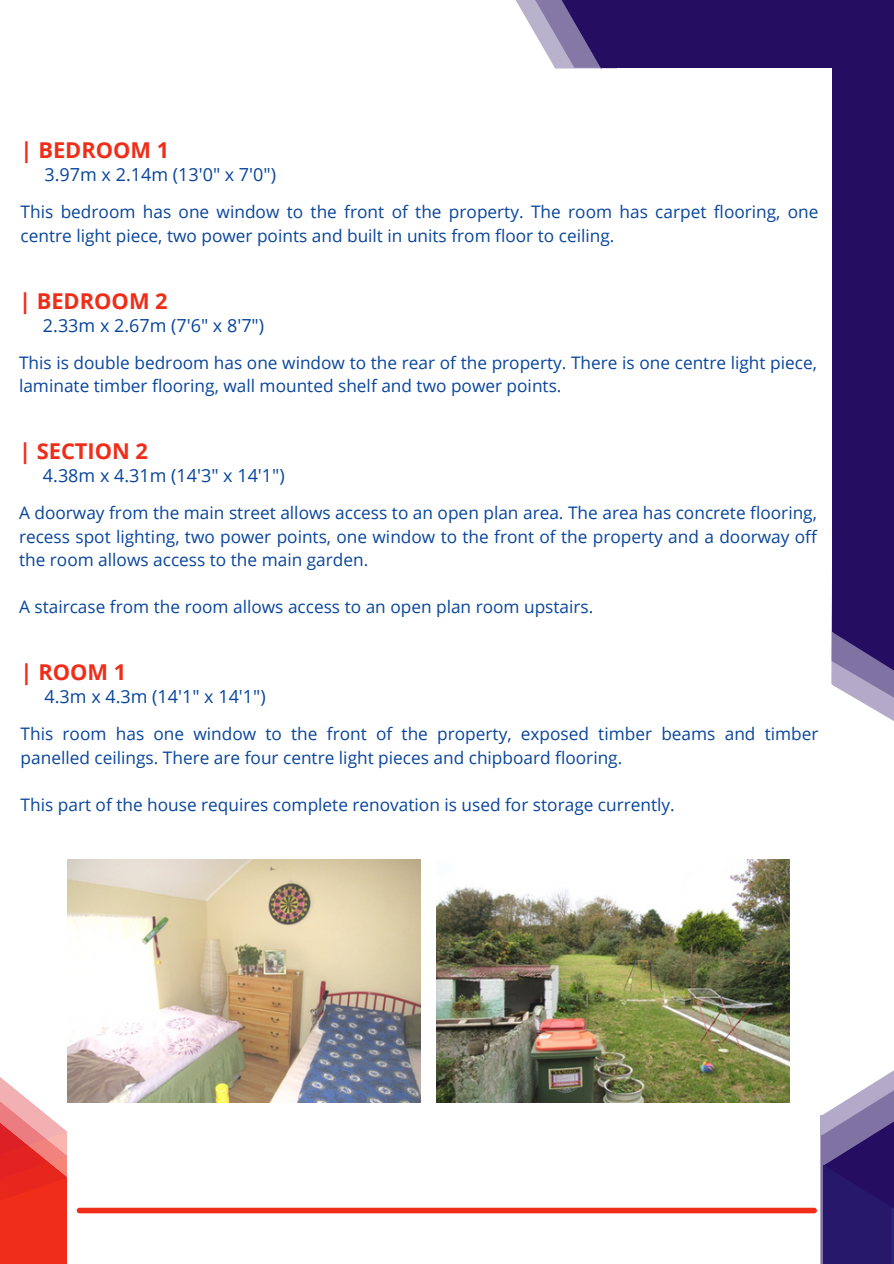
<style>
.page{position:relative;width:894px;height:1264px;background:#fff}
.page>*{position:absolute;margin:0;border:0;box-sizing:border-box;transform-origin:0 0}
.t1{font:700 21.9px "Open Sans";color:#ef2d19}
.t2{font:18px "Open Sans";color:#08459d}
.t3{font:17.25px/23.7px "Open Sans";color:#08459d}
</style>
<div class="page">
<svg style="left:515px;top:0;width:13px;height:21px"></svg>
<svg style="left:528px;top:0;width:27px;height:68px;fill:#b9b2cd"></svg>
<div style="left:602px;top:0;width:291px;height:68px;background:#250e62"></div>
<svg style="left:831px;top:585px;width:62px;height:136px"></svg>
<div style="left:832px;top:0;width:61px;height:631px;background:#250e62"></div>
<svg style="left:832px;top:631px;width:61px;height:60px"></svg>
<svg style="left:555px;top:0;width:62px;height:69px"></svg>
<div style="left:821px;top:1135px;width:71px;height:128px;background:#28186c"></div>
<svg style="left:820px;top:1071px;width:73px;height:146px"></svg>
<svg style="left:0;top:1063px;width:68px;height:200px"></svg>
<div style="left:79px;top:1207px;width:735px;height:6px;background:#ef2d19"></div>
<img style="left:68px;top:859px;width:352px;height:243px">
<img style="left:436px;top:859px;width:353px;height:243px">
<p class="t1" style="left:21px;top:135px;width:150px">| BEDROOM 1</p>
<p class="t2" style="left:45px;top:162px;width:233px">3.97m x 2.14m (13'0" x 7'0")</p>
<h1 class="t3" style="left:21px;top:200px;width:799px">This bedroom has one window to the front of the property. The room has carpet flooring, one centre light piece, two power points and built in units from floor to ceiling.</h1>
<p class="t1" style="left:19px;top:285px;width:150px">| BEDROOM 2</p>
<p class="t2" style="left:43px;top:312px;width:223px">2.33m x 2.67m (7'6" x 8'7")</p>
<h1 class="t3" style="left:19px;top:350px;width:799px">This is double bedroom has one window to the rear of the property. There is one centre light piece, laminate timber flooring, wall mounted shelf and two power points.</h1>
<p class="t1" style="left:19px;top:436px;width:130px">| SECTION 2</p>
<p class="t2" style="left:43px;top:462px;width:243px">4.38m x 4.31m (14'3" x 14'1")</p>
<h1 class="t3" style="left:19px;top:500px;width:799px;text-align:justify">A doorway from the main street allows access to an open plan area. The area has concrete flooring, recess spot lighting, two power points, one window to the front of the property and a doorway off the room allows access to the main garden.</h1>
<p class="t3" style="left:19px;top:595px;width:575px">A staircase from the room allows access to an open plan room upstairs.</p>
<p class="t1" style="left:21px;top:657px;width:107px">| ROOM 1</p>
<p class="t2" style="left:45px;top:684px;width:223px">4.3m x 4.3m (14'1" x 14'1")</p>
<h1 class="t3" style="left:21px;top:721px;width:799px">This room has one window to the front of the property, exposed timber beams and timber panelled ceilings. There are four centre light pieces and chipboard flooring.</h1>
<p class="t3" style="left:21px;top:792px;width:655px">This part of the house requires complete renovation is used for storage currently.</p>
</div>
